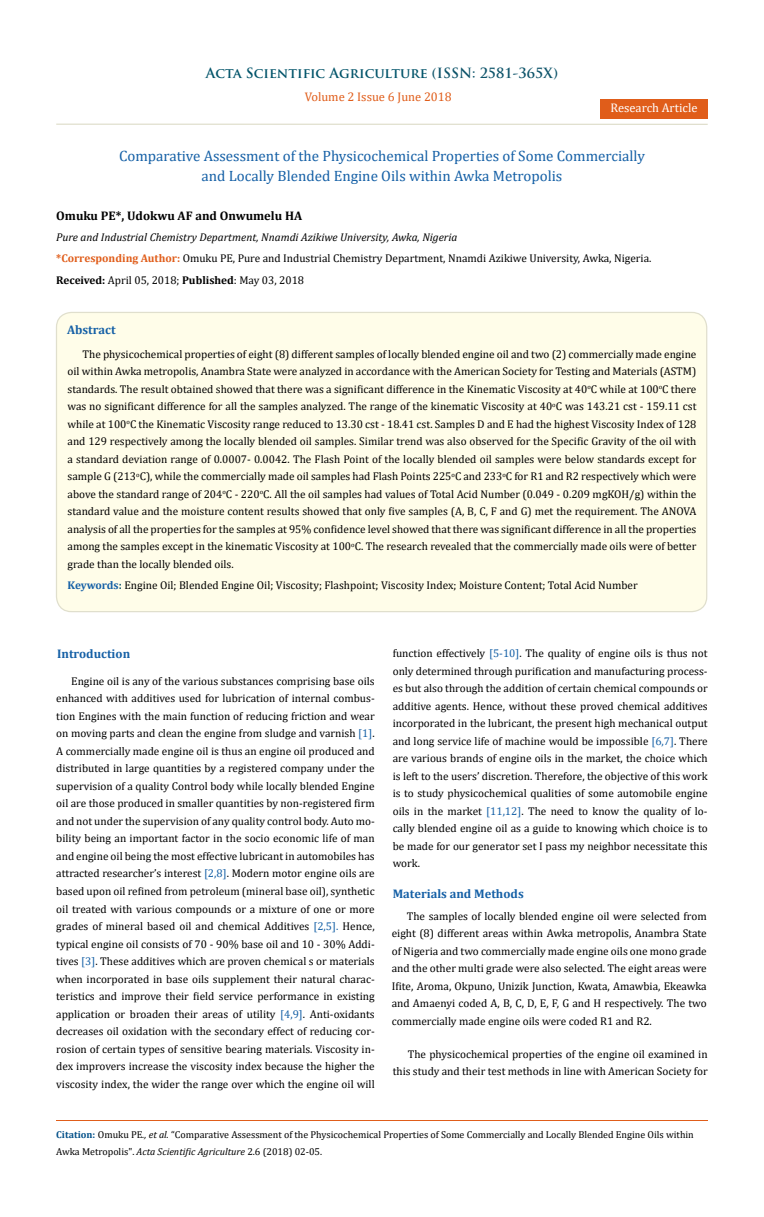
<style>
.page{position:relative;width:764px;height:1217px;background:#fff}
.page>*{position:absolute;margin:0;border:0;box-sizing:border-box;transform-origin:0 0}
.t1{font:15px/20px "Cambria";color:#1560a6;text-align:center}
.t2{font:700 13.75px "Trajan Pro";color:#02546a}
.t3{font:700 12.5px "Cambria";color:#1560a6}
.t4{font:700 12.5px "Cambria";color:#000}
.t5{font:12.5px "Cambria";color:#e05d1a}
.t6{font:12.5px "Cambria";color:#fff}
.t7{font:11.25px/17.5px "Cambria";color:#000;text-align:justify}
.t8{font:10px/17.5px "Cambria";color:#000}
.s1{color:#0e546a}
.s2{font-style:italic}
.s3{font-weight:700;color:#e05d1a}
.s4{font-weight:700}
.s5{font-weight:700;color:#1560a6}
.s6{font-weight:700;color:#0e546a}
.s7{color:#1560a6}
.s8{font-weight:700;color:#035089}
</style>
<div class="page">
<div style="left:600px;top:99px;width:107px;height:20px;background:#e05d1a"></div>
<hr style="left:56px;top:1119px;width:651px;height:1px;background:#e05d1a">
<hr style="left:56px;top:123px;width:651px;height:2px;background:#e0dfcd">
<div style="left:56px;top:312px;width:650px;height:299px;background:#fffde9;border-radius:15px"></div>
<p class="t2" style="left:206px;top:64px;width:354px">Acta Scientific Agriculture <span class="s1">(ISSN: 2581-365X)</span></p>
<p class="t5" style="left:305px;top:90px;width:149px">Volume 2 Issue 6 June 2018</p>
<p class="t6" style="left:610px;top:100px;width:89px">Research Article</p>
<h1 class="t1" style="left:119px;top:146px;width:527px">Comparative Assessment of the Physicochemical Properties of Some Commercially and Locally Blended Engine Oils within Awka Metropolis</h1>
<p class="t4" style="left:56px;top:207px;width:247px">Omuku PE*, Udokwu AF and Onwumelu HA</p>
<p class="t7" style="left:56px;top:227px;width:597px;line-height:20.5px"><span class="s2">Pure and Industrial Chemistry Department, Nnamdi Azikiwe University, Awka, Nigeria<br></span><span class="s3">*Corresponding Author:</span> Omuku PE, Pure and Industrial Chemistry Department, Nnamdi Azikiwe University, Awka, Nigeria.</p>
<p class="t7" style="left:56px;top:271px;width:249px"><span class="s4">Received:</span> April 05, 2018; <span class="s4">Published</span>: May 03, 2018</p>
<p class="t3" style="left:67px;top:321px;width:50px">Abstract</p>
<p class="t7" style="left:68px;top:345px;width:630px;text-indent:15px">The physicochemical properties of eight (8) different samples of locally blended engine oil and two (2) commercially made engine oil within Awka metropolis, Anambra State were analyzed in accordance with the American Society for Testing and Materials (ASTM) standards. The result obtained showed that there was a significant difference in the Kinematic Viscosity at 40<sup>o</sup>C while at 100<sup>o</sup>C there was no significant difference for all the samples analyzed. The range of the kinematic Viscosity at 40<sup>o</sup>C was 143.21 cst - 159.11 cst while at 100<sup>o</sup>C the Kinematic Viscosity range reduced to 13.30 cst - 18.41 cst. Samples D and E had the highest Viscosity Index of 128 and 129 respectively among the locally blended oil samples. Similar trend was also observed for the Specific Gravity of the oil with a standard deviation range of 0.0007- 0.0042. The Flash Point of the locally blended oil samples were below standards except for sample G (213<sup>o</sup>C), while the commercially made oil samples had Flash Points 225<sup>o</sup>C and 233<sup>o</sup>C for R1 and R2 respectively which were above the standard range of 204<sup>o</sup>C - 220<sup>o</sup>C. All the oil samples had values of Total Acid Number (0.049 - 0.209 mgKOH/g) within the standard value and the moisture content results showed that only five samples (A, B, C, F and G) met the requirement. The ANOVA analysis of all the properties for the samples at 95% confidence level showed that there was significant difference in all the properties among the samples except in the kinematic Viscosity at 100<sup>o</sup>C. The research revealed that the commercially made oils were of better grade than the locally blended oils.</p>
<p class="t7" style="left:68px;top:576px;width:572px"><span class="s5">Keywords</span><span class="s6">:</span> Engine Oil; Blended Engine Oil; Viscosity; Flashpoint; Viscosity Index; Moisture Content; Total Acid Number</p>
<p class="t3" style="left:57px;top:645px;width:75px">Introduction</p>
<p class="t7" style="left:56px;top:672px;width:320px;text-indent:15px">Engine oil is any of the various substances comprising base oils enhanced with additives used for lubrication of internal combus&shy;tion Engines with the main function of reducing friction and wear on moving parts and clean the engine from sludge and varnish <span class="s7">[1]</span>.<br>A commercially made engine oil is thus an engine oil produced and distributed in large quantities by a registered company under the supervision of a quality Control body while locally blended Engine oil are those produced in smaller quantities by non-registered firm and not under the supervision of any quality control body. Auto mo&shy;bility being an important factor in the socio economic life of man and engine oil being the most effective lubricant in automobiles has attracted researcher’s interest <span class="s7">[2,8]</span>. Modern motor engine oils are based upon oil refined from petroleum (mineral base oil), synthetic oil treated with various compounds or a mixture of one or more grades of mineral based oil and chemical Additives <span class="s7">[2,5].</span> Hence, typical engine oil consists of 70 - 90% base oil and 10 - 30% Addi&shy;tives <span class="s7">[3]</span>. These additives which are proven chemical s or materials when incorporated in base oils supplement their natural charac&shy;teristics and improve their field service performance in existing application or broaden their areas of utility <span class="s7">[4,9]</span>. Anti-oxidants decreases oil oxidation with the secondary effect of reducing cor&shy;rosion of certain types of sensitive bearing materials. Viscosity in&shy;dex improvers increase the viscosity index because the higher the viscosity index, the wider the range over which the engine oil will</p>
<p class="t7" style="left:393px;top:644px;width:316px">function effectively <span class="s7">[5-10]</span>. The quality of engine oils is thus not only determined through purification and manufacturing process&shy;es but also through the addition of certain chemical compounds or additive agents. Hence, without these proved chemical additives incorporated in the lubricant, the present high mechanical output and long service life of machine would be impossible <span class="s7">[6,7]</span>. There are various brands of engine oils in the market, the choice which is left to the users’ discretion. Therefore, the objective of this work is to study physicochemical qualities of some automobile engine oils in the market <span class="s7">[11,12]</span>. The need to know the quality of lo&shy;cally blended engine oil as a guide to knowing which choice is to be made for our generator set I pass my neighbor necessitate this work.</p>
<p class="t3" style="left:393px;top:884px;width:133px">Materials and Methods</p>
<p class="t7" style="left:392px;top:906px;width:316px;text-indent:15px">The samples of locally blended engine oil were selected from eight (8) different areas within Awka metropolis, Anambra State of Nigeria and two commercially made engine oils one mono grade and the other multi grade were also selected. The eight areas were Ifite, Aroma, Okpuno, Unizik Junction, Kwata, Amawbia, Ekeawka and Amaenyi coded A, B, C, D, E, F, G and H respectively. The two commercially made engine oils were coded R1 and R2.</p>
<p class="t7" style="left:393px;top:1044px;width:316px;text-align:right">The physicochemical properties of the engine oil examined in this study and their test methods in line with American Society for</p>
<p class="t8" style="left:56px;top:1125px;width:639px"><span class="s8">Citation:</span> Omuku PE<span class="s2">., et al.</span> “Comparative Assessment of the Physicochemical Properties of Some Commercially and Locally Blended Engine Oils within<br>Awka Metropolis". <span class="s2">Acta Scientific Agriculture</span> 2.6 (2018) 02-05.</p>
</div>
